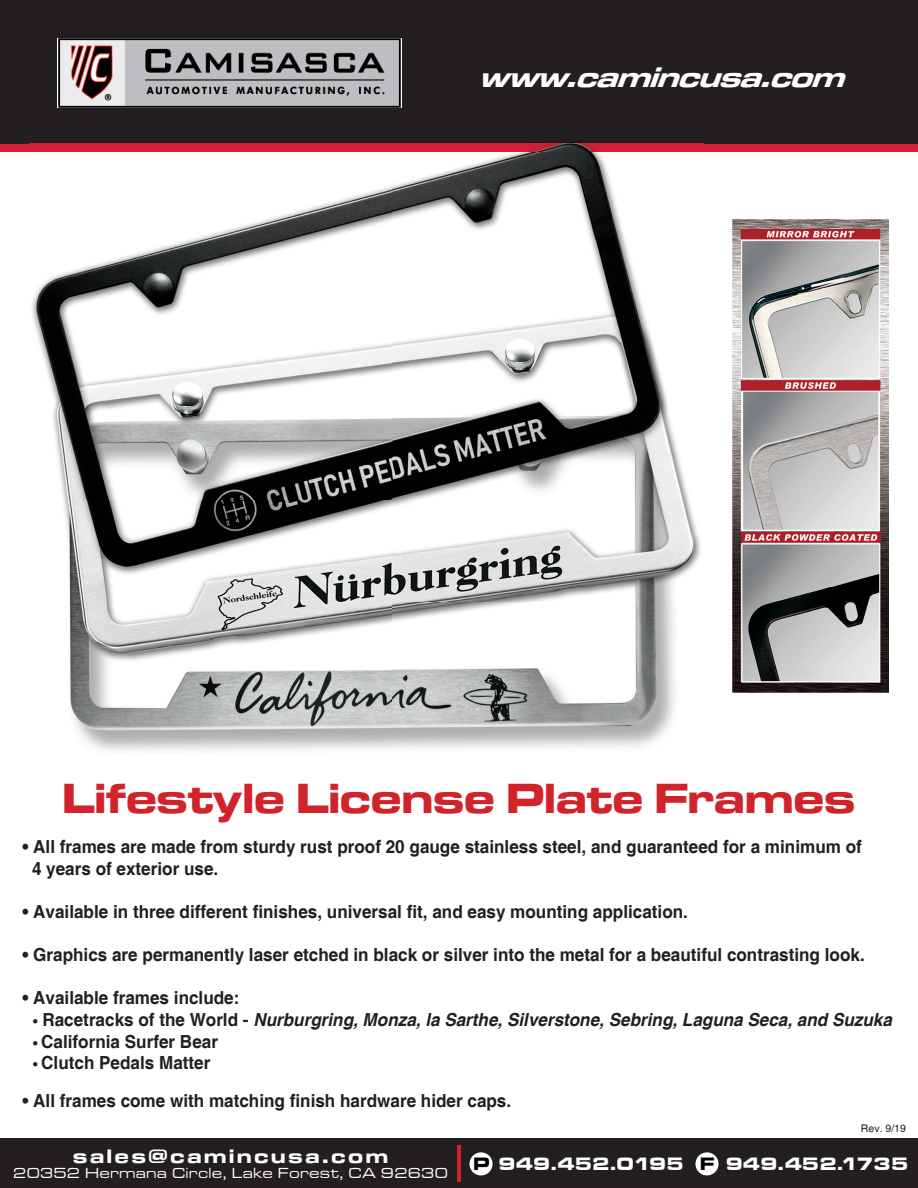
<style>
.page{position:relative;width:918px;height:1188px;background:#fff}
.page>*{position:absolute;margin:0;border:0;box-sizing:border-box;transform-origin:0 0}
.t1{font:43.5px "Microgramma D Bold Exte";letter-spacing:.01em;color:#d1232a}
.t2{font:italic 29.25px "Microgramma D Bold Exte";color:#fff}
.t3{font:20.1px "Microgramma D Bold Exte";letter-spacing:.14em;color:#fff}
.t4{font:18.45px "Microgramma D Bold Exte";letter-spacing:.04em;color:#fff}
.t5{font:700 18px/21.6px "Helvetica";color:#231f20;scale:.95 1}
.t6{font:italic 700 18px "Helvetica";color:#231f20;scale:.95 1}
.t7{font:15px "Microgramma D Medi Exte";letter-spacing:.06em;color:#fff}
.t8{font:10.5px "Helvetica";color:#231f20}
.s1{font-style:normal;font-size:13.5px}
.s2{font-style:normal}
.s3{font-size:13.5px}
.s4{color:#000}
</style>
<div class="page">
<div style="left:0;top:0;width:918px;height:144px;background:#231f20"></div>
<div style="left:0;top:144px;width:918px;height:7px;background:#d51f36"></div>
<img style="left:58px;top:38px;width:343px;height:69px">
<div style="left:0;top:1139px;width:918px;height:49px;background:#231f20"></div>
<hr style="left:457px;top:1145px;width:4px;height:37px;background:#d51f36">
<div style="left:469px;top:1152px;width:24px;height:23px;background:#fff;border-radius:50%"></div>
<div style="left:695px;top:1152px;width:24px;height:23px;background:#fff;border-radius:50%"></div>
<img style="left:30px;top:151px;width:674px;height:600px">
<img style="left:30px;top:143px;width:674px;height:8px">
<img style="left:733px;top:220px;width:155px;height:472px">
<h2 class="t2" style="left:479px;top:57px;width:380px">www.camincusa.com</h2>
<h1 class="t1" style="left:63px;top:769px;width:794px">Lifestyle License Plate Frames</h1>
<p class="t5" style="left:32px;top:837px;width:875px;text-indent:-10px">• All frames are made from sturdy rust proof 20 gauge stainless steel, and guaranteed for a minimum of<br>4 years of exterior use.</p>
<p class="t5" style="left:23px;top:902px;width:702px">• Available in three different finishes, universal fit, and easy mounting application.</p>
<p class="t5" style="left:23px;top:945px;width:888px">• Graphics are permanently laser etched in black or silver into the metal for a beautiful contrasting look.</p>
<p class="t5" style="left:23px;top:988px;width:230px">• Available frames include:</p>
<p class="t6" style="left:33px;top:1009px;width:905px"><span class="s1">•</span> <span class="s2">Racetracks of the World -</span> Nurburgring, Monza, la Sarthe, Silverstone, Sebring, Laguna Seca, and Suzuka</p>
<p class="t5" style="left:33px;top:1031px;width:196px"><span class="s3">•</span> California Surfer Bear</p>
<p class="t5" style="left:33px;top:1053px;width:188px"><span class="s3">•</span> Clutch Pedals Matter</p>
<p class="t5" style="left:23px;top:1091px;width:516px">• All frames come with matching finish hardware hider caps.</p>
<p class="t3" style="left:73px;top:1143px;width:316px">sales@camincusa.com</p>
<p class="t7" style="left:14px;top:1163px;width:436px">20352 Hermana Circle, Lake Forest, CA 92630</p>
<p class="t8" style="left:861px;top:1123px;width:46px">Rev. 9/19</p>
<p class="t4" style="left:473px;top:1152px;width:436px"><span class="s4">P</span> 949.452.0195 <span class="s4">F</span> 949.452.1735</p>
</div>
